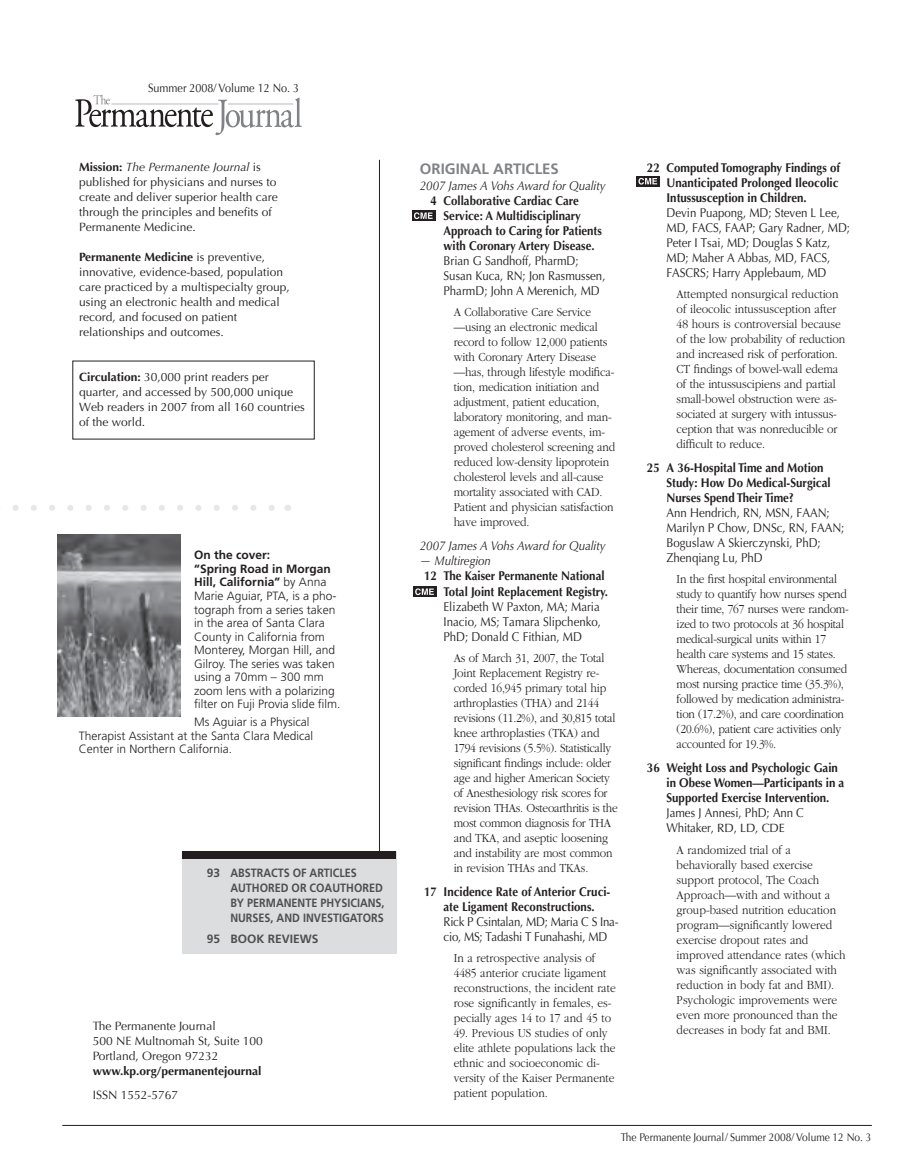
<style>
.page{position:relative;width:916px;height:1168px;background:#fff}
.page>*{position:absolute;margin:0;border:0;box-sizing:border-box;transform-origin:0 0}
.t1{font:700 15px "Frutiger";color:#808285}
.t2{font:300 12.75px/15px "Garamond";letter-spacing:-.01em;color:#231f20;scale:.9 1}
.t3{font:700 12.75px/15px "Optima";color:#231f20;scale:.9 1}
.t4{font:12.75px/15px "Optima";color:#231f20;scale:.9 1}
.t5{font:italic 12.75px "Optima";color:#231f20;scale:.9 1}
.t6{font:12.75px/15px "Optima";letter-spacing:-.02em;color:#231f20;scale:.9 1}
.t7{font:12px/15px "Optima";color:#231f20}
.t8{font:300 12px/13.5px "Frutiger";color:#231f20}
.t9{font:12px/15px "Optima";color:#231f20}
.t10{font:700 12px/15px "Frutiger";color:#4e4f50}
.t11{font:700 12px/15px "Frutiger";color:#4e4f50;scale:.9 1}
.t12{font:700 12px "Optima";color:#231f20}
.t13{font:12px "Optima";color:#231f20;scale:.9 1}
.t14{font:11.25px "Optima";color:#231f20;scale:.9 1}
.s1{font-weight:700}
.s2{font-style:italic}
.s3{font-size:12.75px}
</style>
<div class="page">
<div style="left:413px;top:586px;width:24px;height:11px;background:#231f20"></div>
<svg style="left:415px;top:588px;width:19px;height:7px"></svg>
<div style="left:412px;top:210px;width:23px;height:11px;background:#231f20"></div>
<svg style="left:414px;top:212px;width:19px;height:7px"></svg>
<svg style="left:636px;top:176px;width:24px;height:11px"></svg>
<svg style="left:638px;top:178px;width:19px;height:6px"></svg>
<svg style="left:12px;top:505px;width:263px;height:5px"></svg>
<svg style="left:75px;top:95px;width:227px;height:40px"></svg>
<hr style="left:112px;top:103px;width:106px;height:1px;background:#bcbdc0">
<hr style="left:62px;top:1124px;width:810px;height:1px;background:#231f20">
<hr style="left:379px;top:160px;width:1px;height:791px;background:#231f20">
<div style="left:182px;top:851px;width:214px;height:102px;background:#dcdddf"></div>
<div style="left:183px;top:851px;width:213px;height:7px;background:#231f20"></div>
<img style="left:57px;top:534px;width:124px;height:182px">
<p class="t13" style="left:148px;top:80px;width:169px">Summer 2008/ Volume 12 No. 3</p>
<p class="t7" style="left:79px;top:160px;width:200px"><span class="s1">Mission:</span> <span class="s2">The Permanente Journal</span> is published for physicians and nurses to create and deliver superior health care through the principles and benefits of Permanente Medicine.</p>
<p class="t7" style="left:79px;top:250px;width:212px"><span class="s1">Permanente Medicine</span> is preventive, innovative, evidence-based, population care practiced by a multispecialty group, using an electronic health and medical record, and focused on patient relationships and outcomes.</p>
<p class="t7" style="left:79px;top:370px;width:227px"><span class="s1">Circulation:</span> 30,000 print readers per quarter, and accessed by 500,000 unique Web readers in 2007 from all 160 countries of the world.</p>
<p class="t8" style="left:194px;top:548px;width:148px"><span class="s1">On the cover:<br>“Spring Road in Morgan<br>Hill, California”</span> by Anna<br>Marie Aguiar, PTA, is a pho&shy;tograph from a series taken in the area of Santa Clara<br>County in California from<br>Monterey, Morgan Hill, and<br>Gilroy. The series was taken using a 70mm – 300 mm zoom lens with a polarizing filter on Fuji Provia slide film.</p>
<p class="t8" style="left:79px;top:715px;width:236px;text-indent:115px">Ms Aguiar is a Physical<br>Therapist Assistant at the Santa Clara Medical<br>Center in Northern California.</p>
<p class="t10" style="left:230px;top:865px;width:154px;text-indent:-23px">93 ABSTRACTS OF ARTI CLE S<br>AUTHORED OR COAUTHORED<br>BY PERMANENTE</p>
<p class="t11" style="left:230px;top:895px;width:173px;text-indent:90px">PHYSICIAN S,<br>NURSES, AN D INVESTIGAT</p>
<p class="t11" style="left:363px;top:910px;width:25px">ORS</p>
<p class="t10" style="left:207px;top:931px;width:112px">95 Boo k Reviews</p>
<p class="t9" style="left:93px;top:1017px;width:172px">The Permanente Journal<br>500 NE Multnomah St, Suite 100<br>Portland, Oregon 97232</p>
<p class="t12" style="left:93px;top:1063px;width:170px">www.kp.org/permanentejournal</p>
<p class="t9" style="left:93px;top:1086px;width:87px">ISSN 1552-5767</p>
<p class="t1" style="left:420px;top:160px;width:139px">Original Articles</p>
<p class="t5" style="left:420px;top:178px;width:208px">2007 James A Vohs Award for Quality</p>
<p class="t3" style="left:444px;top:194px;width:177px;text-indent:-13px">4 Collaborative Cardiac Care<br>Service: A Multidisciplinary<br>Approach to Caring for Patients with Coronary Artery Disease.</p>
<p class="t4" style="left:444px;top:253px;width:181px">Brian G Sandhoff, PharmD;<br>Susan Kuca, RN; Jon Rasmussen,<br>PharmD; John A Merenich, MD</p>
<p class="t2" style="left:454px;top:305px;width:181px">A Collaborative Care Service —using an electronic medical record to follow 12,000 patients with Coronary Artery Disease —has, through lifestyle modifica&shy;tion, medication initiation and adjustment, patient education, laboratory monitoring, and man&shy;agement of adverse events, im&shy;proved cholesterol screening and reduced low-density lipoprotein cholesterol levels and all-cause mortality associated with CAD.<br>Patient and physician satisfaction have improved.</p>
<p class="t5" style="left:420px;top:538px;width:208px">2007 James A Vohs Award for Quality</p>
<p class="t5" style="left:420px;top:553px;width:80px">— Multiregion</p>
<p class="t3" style="left:424px;top:568px;width:206px;text-align:right">12 The Kaiser Permanente National<br>Total Joint Replacement Registry.</p>
<p class="t4" style="left:444px;top:598px;width:177px;text-align:justify">Elizabeth W Paxton, MA; Maria Inacio, MS; Tamara Slipchenko, PhD; Donald C Fithian, MD</p>
<p class="t2" style="left:454px;top:650px;width:184px">As of March 31, 2007, the Total<br>Joint Replacement Registry re&shy;corded 16,945 primary total hip arthroplasties (THA) and 2144 revisions (11.2%), and 30,815 total knee arthroplasties (TKA) and<br>1794 revisions (5.5%). Statistically significant findings include: older age and higher American Society of Anesthesiology risk scores for revision THAs. Osteoarthritis is the most common diagnosis for THA and TKA, and aseptic loosening and instability are most common in revision THAs and TKAs.</p>
<p class="t3" style="left:424px;top:883px;width:209px;text-align:center">17 Incidence Rate of Anterior Cruci&shy;ate Ligament Reconstructions.</p>
<p class="t6" style="left:444px;top:913px;width:196px">Rick P Csintalan, MD; Maria C S Ina&shy;cio, MS; Tadashi T Funahashi, MD</p>
<p class="t2" style="left:454px;top:950px;width:182px">In a retrospective analysis of 4485 anterior cruciate ligament reconstructions, the incident rate rose significantly in females, es&shy;pecially ages 14 to 17 and 45 to</p>
<p class="t2" style="left:454px;top:1025px;width:181px">49. Previous US studies of only elite athlete populations lack the ethnic and socioeconomic di&shy;versity of the Kaiser Permanente patient population.</p>
<p class="t3" style="left:666px;top:160px;width:194px;text-align:justify;text-indent:-20px">22 Computed Tomography Findings of Unanticipated Prolonged Ileocolic Intussusception in Children.</p>
<p class="t4" style="left:666px;top:205px;width:206px">Devin Puapong, MD; Steven L Lee,<br>MD, FACS, FAAP; Gary Radner, MD;<br>Peter I Tsai, MD; Douglas S Katz,<br>MD; Maher A Abbas, MD, FACS,<br>FASCRS; Harry Applebaum, MD</p>
<p class="t2" style="left:677px;top:286px;width:189px">Attempted nonsurgical reduction of ileocolic intussusception after 48 hours is controversial because of the low probability of reduction and increased risk of perforation.<br>CT findings of bowel-wall edema of the intussuscipiens and partial small-bowel obstruction were as&shy;sociated at surgery with intussus&shy;ception that was nonreducible or difficult to reduce.</p>
<p class="t3" style="left:666px;top:460px;width:184px;text-indent:-20px">25 A 36-Hospital Time and Motion<br>Study: How Do Medical-Surgical<br>Nurses Spend Their Time?</p>
<p class="t4" style="left:666px;top:505px;width:199px">Ann Hendrich, RN, MSN, FAAN;<br>Marilyn P Chow, DNSc, RN, FAAN;<br>Boguslaw A Skierczynski, PhD;<br>Zhenqiang Lu, PhD</p>
<p class="t2" style="left:677px;top:571px;width:193px">In the first hospital environmental study to quantify how nurses spend their time, 767 nurses were random&shy;ized to two protocols at 36 hospital medical-surgical units within 17 health care systems and 15 states.<br>Whereas, documentation consumed most nursing practice time (35.3%), followed by medication administra&shy;tion (17.2%), and care coordination (20.6%), patient care activities only accounted for 19.3%.</p>
<p class="t3" style="left:666px;top:760px;width:199px;text-indent:-20px">36 Weight Loss and Psychologic Gain in Obese Women—Participants in a<br>Supported Exercise Intervention.</p>
<p class="t4" style="left:666px;top:805px;width:154px">James J Annesi, PhD; Ann C</p>
<p class="t7" style="left:666px;top:820px;width:120px"><span class="s3">Whitaker</span>, RD, LD, CDE</p>
<p class="t2" style="left:677px;top:842px;width:189px">A randomized trial of a behaviorally based exercise support protocol, The Coach<br>Approach—with and without a group-based nutrition education program—significantly lowered exercise dropout rates and improved attendance rates (which was significantly associated with reduction in body fat and BMI).<br>Psychologic improvements were even more pronounced than the decreases in body fat and BMI.</p>
<p class="t14" style="left:621px;top:1130px;width:280px">The Permanente Journal/ Summer 2008/ Volume 12 No. 3</p>
</div>
